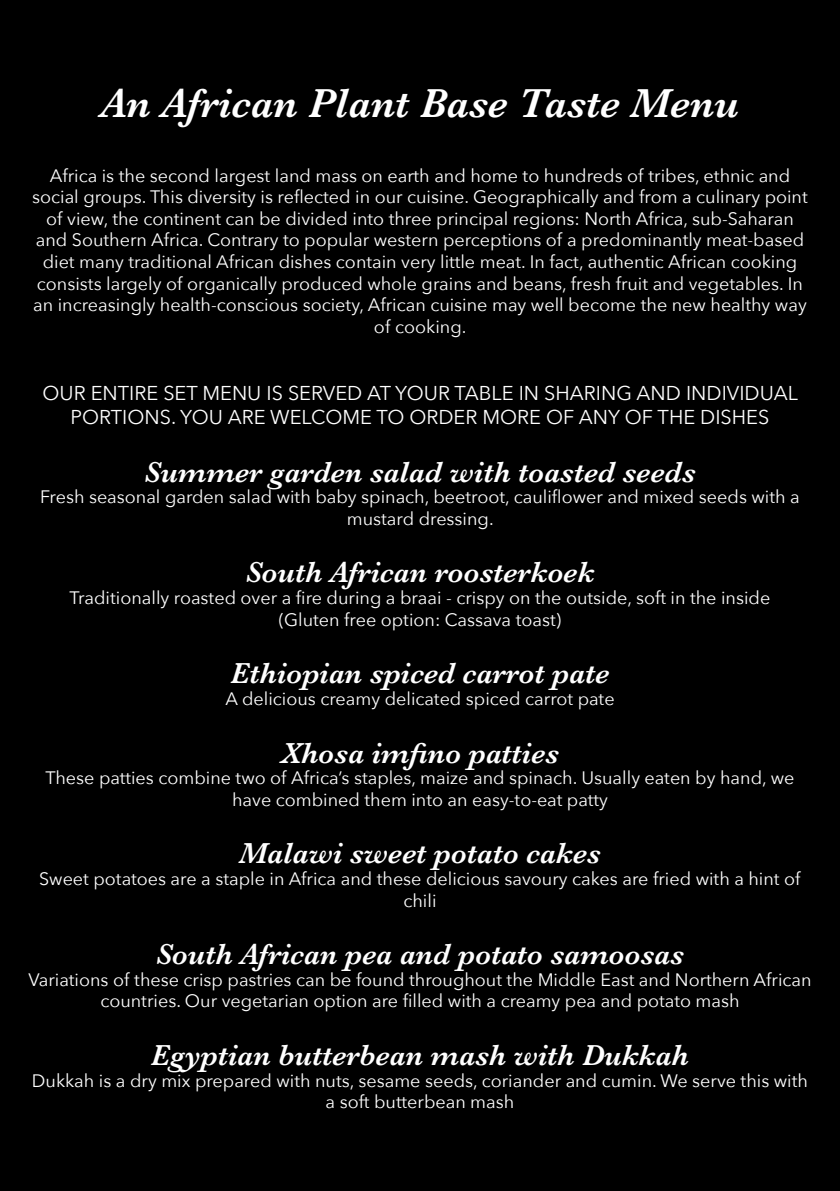
<style>
.page{position:relative;width:840px;height:1191px;background:#fff}
.page>*{position:absolute;margin:0;border:0;box-sizing:border-box;transform-origin:0 0}
.t1{font:italic 600 42px "Baskerville";color:#fff}
.t2{font:italic 600 30px "Baskerville";color:#fff}
.t3{font:20px/24px "Avenir Next";color:#fff;text-align:center}
.t4{font:18px/21.6px "Avenir Next";color:#fff;text-align:center}
</style>
<div class="page">
<div style="left:0;top:0;width:839px;height:1191px;background:#000"></div>
<h1 class="t1" style="left:101px;top:74px;width:639px">An African Plant Base Taste Menu</h1>
<p class="t4" style="left:32px;top:164px;width:776px">Africa is the second largest land mass on earth and home to hundreds of tribes, ethnic and social groups. This diversity is reflected in our cuisine. Geographically and from a culinary point of view, the continent can be divided into three principal regions: North Africa, sub-Saharan and Southern Africa. Contrary to popular western perceptions of a predominantly meat-based diet many traditional African dishes contain very little meat. In fact, authentic African cooking consists largely of organically produced whole grains and beans, fresh fruit and vegetables. In an increasingly health-conscious society, African cuisine may well become the new healthy way of cooking.</p>
<p class="t3" style="left:42px;top:380px;width:756px">OUR ENTIRE SET MENU IS SERVED AT YOUR TABLE IN SHARING AND INDIVIDUAL<br>PORTIONS. YOU ARE WELCOME TO ORDER MORE OF ANY OF THE DISHES</p>
<h2 class="t2" style="left:144px;top:451px;width:552px">Summer garden salad with toasted seeds</h2>
<p class="t4" style="left:40px;top:485px;width:760px">Fresh seasonal garden salad with baby spinach, beetroot, cauliflower and mixed seeds with a mustard dressing.</p>
<h2 class="t2" style="left:245px;top:552px;width:350px">South African roosterkoek</h2>
<p class="t4" style="left:70px;top:586px;width:701px">Traditionally roasted over a fire during a braai - crispy on the outside, soft in the inside (Gluten free option: Cassava toast)</p>
<h2 class="t2" style="left:230px;top:653px;width:380px">Ethiopian spiced carrot pate</h2>
<p class="t4" style="left:225px;top:687px;width:390px">A delicious creamy delicated spiced carrot pate</p>
<h2 class="t2" style="left:280px;top:732px;width:280px">Xhosa imfino patties</h2>
<p class="t4" style="left:45px;top:766px;width:750px">These patties combine two of Africa’s staples, maize and spinach. Usually eaten by hand, we have combined them into an easy-to-eat patty</p>
<h2 class="t2" style="left:239px;top:833px;width:363px">Malawi sweet potato cakes</h2>
<p class="t4" style="left:39px;top:867px;width:762px">Sweet potatoes are a staple in Africa and these delicious savoury cakes are fried with a hint of chili</p>
<h2 class="t2" style="left:156px;top:934px;width:530px">South African pea and potato samoosas</h2>
<p class="t4" style="left:28px;top:968px;width:784px">Variations of these crisp pastries can be found throughout the Middle East and Northern African countries. Our vegetarian option are filled with a creamy pea and potato mash</p>
<h2 class="t2" style="left:151px;top:1035px;width:539px">Egyptian butterbean mash with Dukkah</h2>
<p class="t4" style="left:32px;top:1068px;width:777px">Dukkah is a dry mix prepared with nuts, sesame seeds, coriander and cumin. We serve this with a soft butterbean mash</p>
</div>
